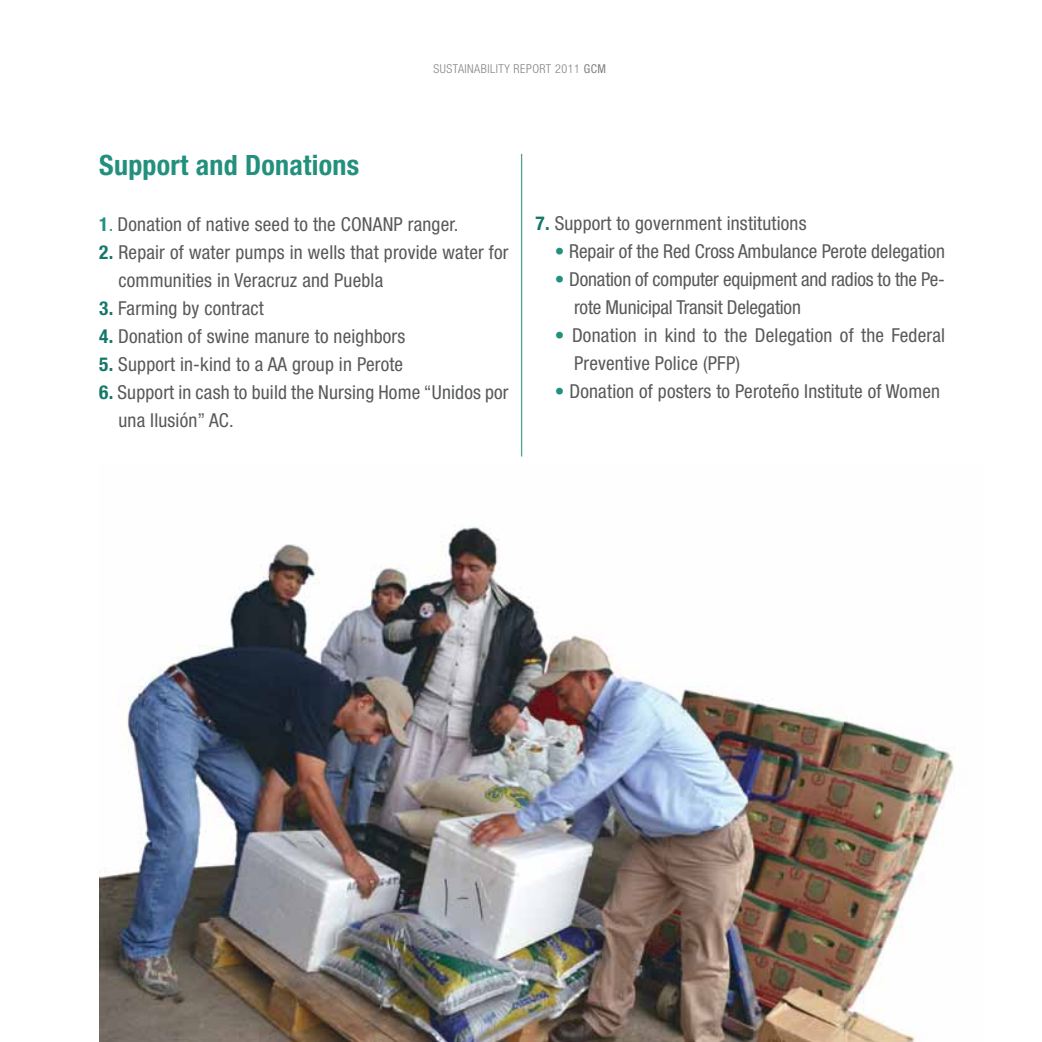
<style>
.page{position:relative;width:1042px;height:1042px;background:#fff}
.page>*{position:absolute;margin:0;border:0;box-sizing:border-box;transform-origin:0 0}
.t1{font:700 condensed 28px "Helvetica Neue LT Std";letter-spacing:.01em;color:#23907e}
.t2{font:condensed 19.25px/28px "Helvetica Neue LT Std";letter-spacing:.01em;color:#58595b}
.t3{font:condensed 19.25px/28px "Helvetica Neue LT Std";letter-spacing:-.01em;color:#58595b}
.t4{font:300 condensed 12.25px "Helvetica Neue LT Std";letter-spacing:.04em;color:#808285}
.s1{font-weight:400}
.s2{font-weight:700;color:#23907e}
.s3{color:#23907e}
.s4{font-weight:700;color:#147869}
</style>
<div class="page">
<img style="left:100px;top:526px;width:855px;height:516px">
<hr style="left:521px;top:154px;width:1px;height:302px;background:#007d68">
<p class="t4" style="left:434px;top:61px;width:174px">SUSTAINABILITY REPORT 2011 <span class="s1">GCM</span></p>
<h1 class="t1" style="left:99px;top:148px;width:261px">Support and Donations</h1>
<p class="t2" style="left:99px;top:210px;width:361px"><span class="s2">1</span><span class="s3">.</span> Donation of native seed to the CONANP ranger.</p>
<p class="t2" style="left:118px;top:238px;width:392px;text-indent:-19px"><span class="s4">2.</span> Repair of water pumps in wells that provide water for communities in Veracruz and Puebla</p>
<p class="t2" style="left:99px;top:294px;width:166px"><span class="s4">3.</span> Farming by contract</p>
<p class="t2" style="left:99px;top:322px;width:308px"><span class="s4">4.</span> Donation of swine manure to neighbors</p>
<p class="t2" style="left:99px;top:350px;width:305px"><span class="s4">5.</span> Support in-kind to a AA group in Perote</p>
<p class="t2" style="left:118px;top:378px;width:392px;text-indent:-19px"><span class="s4">6.</span> Support in cash to build the Nursing Home “Unidos por una Ilusión” AC.</p>
<p class="t2" style="left:536px;top:209px;width:272px"><span class="s4">7.</span> Support to government institutions</p>
<p class="t2" style="left:555px;top:237px;width:392px"><span class="s3">•</span> Repair of the Red Cross Ambulance Perote delegation</p>
<p class="t3" style="left:574px;top:265px;width:372px;text-indent:-19px"><span class="s3">•</span> Donation of computer equipment and radios to the Pe&shy;rote Municipal Transit Delegation</p>
<p class="t2" style="left:574px;top:321px;width:372px;text-indent:-19px"><span class="s3">•</span> Donation in kind to the Delegation of the Federal<br>Preventive Police (PFP)</p>
<p class="t2" style="left:555px;top:377px;width:387px"><span class="s3">•</span> Donation of posters to Peroteño Institute of Women</p>
</div>
